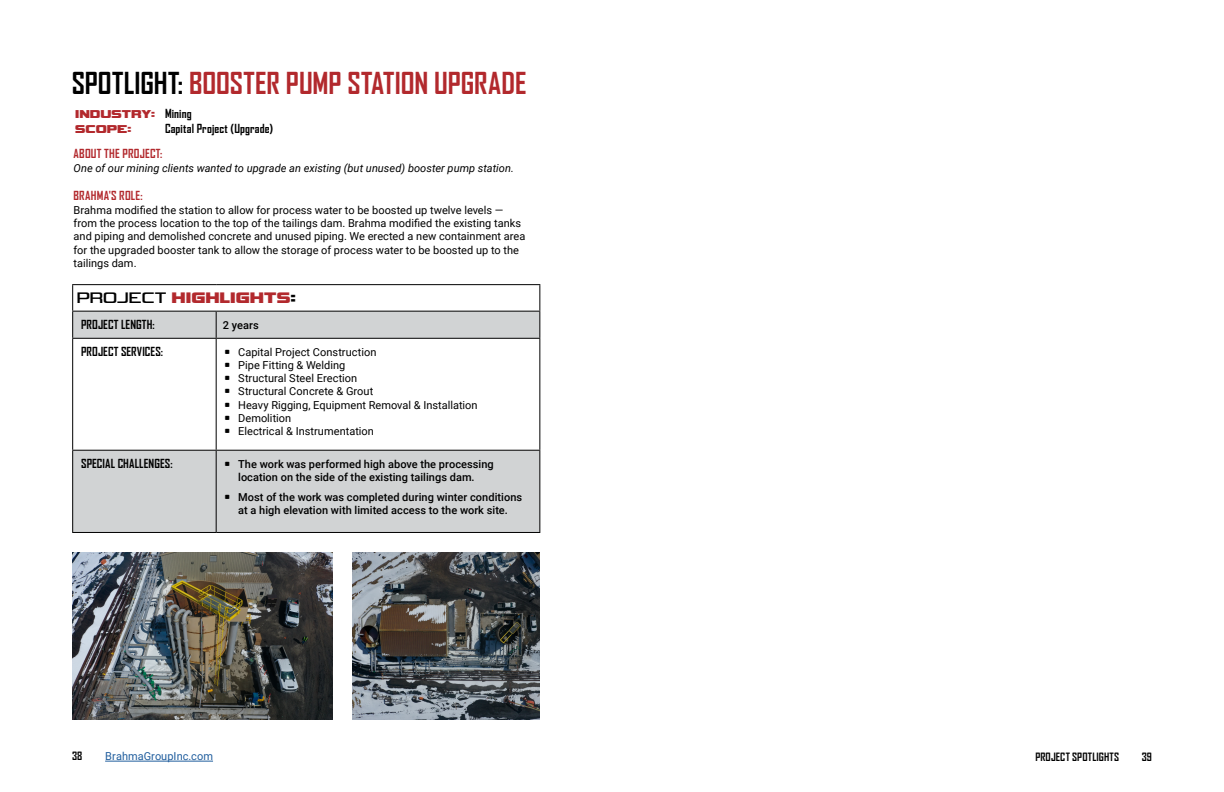
<style>
.page{position:relative;width:1224px;height:792px;background:#fff}
.page>*{position:absolute;margin:0;border:0;box-sizing:border-box;transform-origin:0 0}
.t1{font:700 29px "Agency FB";letter-spacing:-.005em;color:#b2292d}
.t2{font:700 16px "Vipnagorgialla Rg";letter-spacing:-.005em;color:#b2292d}
.t3{font:700 12px/14.4px "Agency FB";letter-spacing:.01em;color:#000}
.t4{font:700 12px "Agency FB";letter-spacing:.015em;color:#b2292d}
.t5{font:700 12px/14.4px "Vipnagorgialla Rg";color:#b2292d}
.t6{font:11px/13.2px "Roboto";color:#000}
.t7{font:500 11px/13.2px "Roboto";letter-spacing:.005em;color:#000;text-align:center}
.t8{font:italic 11px "Roboto";color:#000}
.t9{font:700 11px "Agency FB";letter-spacing:.01em;color:#000}
.t10{font:11px "Roboto";letter-spacing:.005em;color:#215e9e}
.s1{color:#000}
.s2{font-weight:400;color:#000}
.s3{font-family:"Agency FB";font-weight:700}
</style>
<div class="page">
<hr style="left:105px;top:761px;width:108px;height:1px;background:#215e9e">
<img style="left:73px;top:553px;width:259px;height:167px">
<img style="left:352px;top:553px;width:188px;height:167px">
<svg style="left:73px;top:312px;width:466px;height:220px;fill:#d1d3d4"></svg>
<hr style="left:72px;top:284px;width:144px;height:1px;background:#000">
<hr style="left:216px;top:284px;width:324px;height:1px;background:#000">
<hr style="left:72px;top:311px;width:144px;height:1px;background:#000">
<svg style="left:72px;top:285px;width:1px;height:53px"></svg>
<hr style="left:216px;top:311px;width:324px;height:1px;background:#000">
<svg style="left:216px;top:312px;width:1px;height:26px"></svg>
<svg style="left:539px;top:285px;width:1px;height:53px"></svg>
<hr style="left:72px;top:338px;width:144px;height:1px;background:#000">
<hr style="left:72px;top:339px;width:1px;height:111px;background:#000">
<hr style="left:216px;top:338px;width:324px;height:1px;background:#000">
<hr style="left:216px;top:339px;width:1px;height:111px;background:#000">
<hr style="left:539px;top:339px;width:1px;height:111px;background:#000">
<hr style="left:72px;top:450px;width:144px;height:1px;background:#000">
<hr style="left:72px;top:451px;width:1px;height:81px;background:#000">
<hr style="left:216px;top:450px;width:324px;height:1px;background:#000">
<hr style="left:216px;top:451px;width:1px;height:81px;background:#000">
<hr style="left:539px;top:451px;width:1px;height:81px;background:#000">
<hr style="left:72px;top:532px;width:144px;height:1px;background:#000">
<hr style="left:216px;top:532px;width:324px;height:1px;background:#000">
<h1 class="t1" style="left:72px;top:65px;width:456px"><span class="s1">SPOTLIGHT:</span> BOOSTER PUMP STATION UPGRADE</h1>
<p class="t5" style="left:75px;top:106px;width:82px">INDUSTRY:<br>SCOPE:</p>
<p class="t3" style="left:165px;top:106px;width:110px">Mining<br>Capital Project (Upgrade)</p>
<p class="t4" style="left:74px;top:146px;width:90px">ABOUT THE PROJECT:</p>
<p class="t8" style="left:74px;top:161px;width:442px">One of our mining clients wanted to upgrade an existing (but unused) booster pump station.</p>
<p class="t4" style="left:74px;top:188px;width:71px">BRAHMA'S ROLE:</p>
<p class="t6" style="left:74px;top:203px;width:453px">Brahma modified the station to allow for process water to be boosted up twelve levels — from the process location to the top of the tailings dam. Brahma modified the existing tanks and piping and demolished concrete and unused piping. We erected a new containment area for the upgraded booster tank to allow the storage of process water to be boosted up to the tailings dam.</p>
<h2 class="t2" style="left:77px;top:284px;width:221px"><span class="s2">PROJECT</span> HIGHLIGHTS<span class="s1">:</span></h2>
<p class="t3" style="left:81px;top:317px;width:75px">PROJECT LENGTH:</p>
<p class="t7" style="left:223px;top:318px;width:37px">2 years</p>
<p class="t3" style="left:81px;top:344px;width:83px">PROJECT SERVICES:</p>
<p class="t6" style="left:225px;top:345px;width:153px"><span class="s3">•</span> Capital Project Construction</p>
<p class="t6" style="left:225px;top:358px;width:122px"><span class="s3">•</span> Pipe Fitting &amp; Welding</p>
<p class="t6" style="left:225px;top:371px;width:134px"><span class="s3">•</span> Structural Steel Erection</p>
<p class="t6" style="left:225px;top:384px;width:150px"><span class="s3">•</span> Structural Concrete &amp; Grout</p>
<p class="t6" style="left:225px;top:398px;width:255px"><span class="s3">•</span> Heavy Rigging, Equipment Removal &amp; Installation</p>
<p class="t6" style="left:225px;top:411px;width:68px"><span class="s3">•</span> Demolition</p>
<p class="t6" style="left:225px;top:424px;width:151px"><span class="s3">•</span> Electrical &amp; Instrumentation</p>
<p class="t3" style="left:81px;top:456px;width:93px">SPECIAL CHALLENGES:</p>
<p class="t7" style="left:225px;top:457px;width:271px"><span class="s3">•</span> The work was performed high above the processing location on the side of the existing tailings dam.</p>
<p class="t7" style="left:225px;top:490px;width:299px"><span class="s3">•</span> Most of the work was completed during winter conditions at a high elevation with limited access to the work site.</p>
<p class="t9" style="left:72px;top:749px;width:12px">38</p>
<p class="t10" style="left:105px;top:749px;width:109px">BrahmaGroupInc.com</p>
<p class="t9" style="left:1035px;top:750px;width:85px">PROJECT SPOTLIGHTS</p>
<p class="t9" style="left:1142px;top:750px;width:12px">39</p>
</div>
